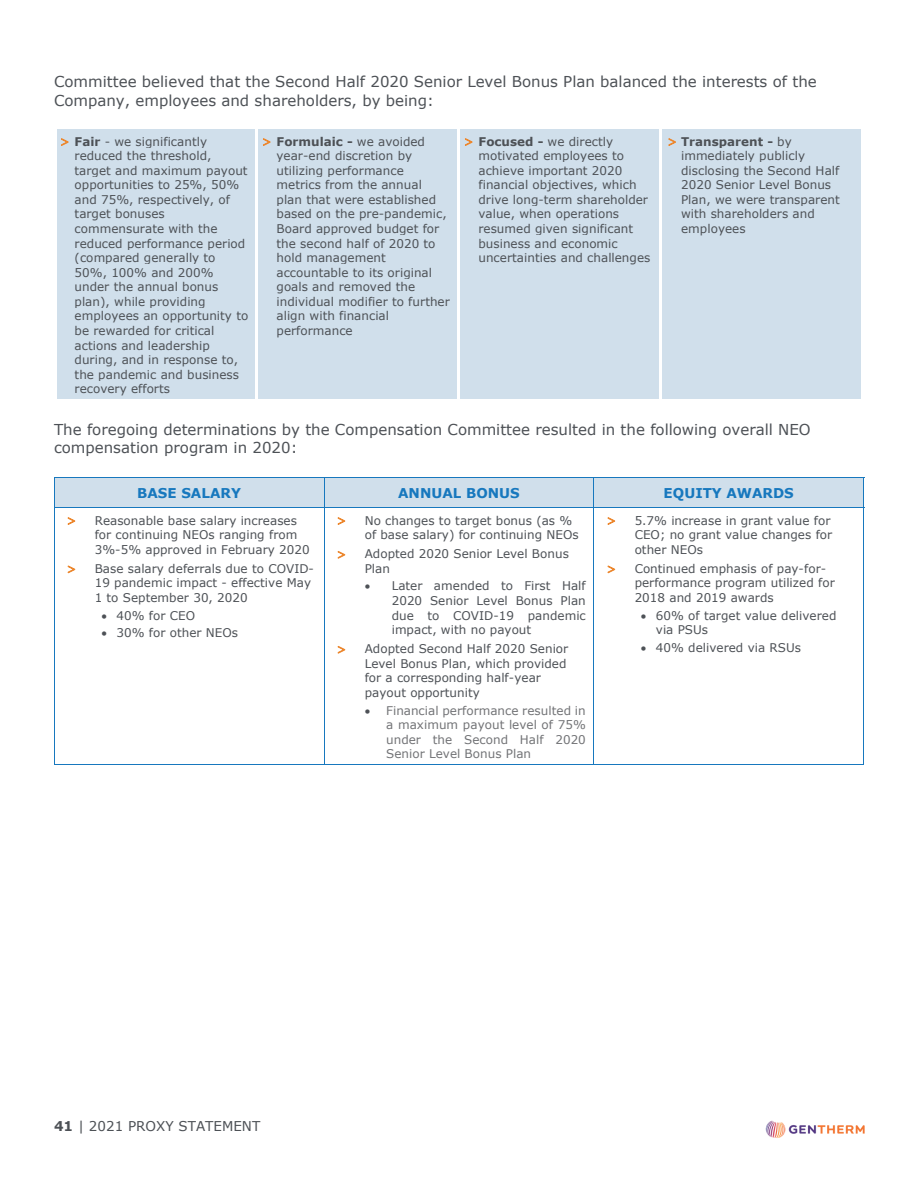
<style>
.page{position:relative;width:918px;height:1188px;background:#fff}
.page>*{position:absolute;margin:0;border:0;box-sizing:border-box;transform-origin:0 0}
.t1{font:15px/18.3px "Verdana";color:#4d5156}
.t2{font:700 13.5px "Verdana";color:#1778be}
.t3{font:13.5px "Verdana";color:#4d5156}
.t4{font:12px/14.5px "Verdana";color:#4d5156}
.t5{font:12px/14.5px "Verdana";letter-spacing:.005em;color:#727376;text-align:justify}
.s1{font-weight:700}
</style>
<div class="page">
<img style="left:765px;top:1120px;width:99px;height:18px">
<div style="left:56px;top:129px;width:200px;height:270px;background:#d0dfeb"></div>
<div style="left:258px;top:129px;width:200px;height:270px;background:#d0dfeb"></div>
<div style="left:460px;top:129px;width:200px;height:270px;background:#d0dfeb"></div>
<div style="left:662px;top:129px;width:200px;height:270px;background:#d0dfeb"></div>
<div style="left:55px;top:478px;width:269px;height:29px;background:#d0dfeb"></div>
<div style="left:324px;top:478px;width:269px;height:29px;background:#d0dfeb"></div>
<div style="left:594px;top:478px;width:269px;height:29px;background:#d0dfeb"></div>
<hr style="left:54px;top:478px;width:810px;height:1px;background:#1778be">
<svg style="left:54px;top:479px;width:1px;height:28px"></svg>
<svg style="left:324px;top:479px;width:1px;height:28px"></svg>
<svg style="left:593px;top:479px;width:1px;height:28px"></svg>
<svg style="left:863px;top:479px;width:1px;height:28px"></svg>
<hr style="left:54px;top:507px;width:810px;height:1px;background:#1778be">
<hr style="left:54px;top:508px;width:1px;height:257px;background:#1778be">
<hr style="left:54px;top:764px;width:270px;height:1px;background:#1778be">
<hr style="left:324px;top:508px;width:1px;height:257px;background:#1778be">
<hr style="left:324px;top:764px;width:269px;height:1px;background:#1778be">
<hr style="left:593px;top:508px;width:1px;height:257px;background:#1778be">
<hr style="left:594px;top:764px;width:269px;height:1px;background:#1778be">
<hr style="left:863px;top:508px;width:1px;height:257px;background:#1778be">
<p class="t1" style="left:54px;top:72px;width:764px">Committee believed that the Second Half 2020 Senior Level Bonus Plan balanced the interests of the<br>Company, employees and shareholders, by being:</p>
<p class="t4" style="left:75px;top:133px;width:175px"><span class="s1">Fair</span> - we significantly reduced the threshold, target and maximum payout opportunities to 25%, 50% and 75%, respectively, of target bonuses commensurate with the reduced performance period (compared generally to<br>50%, 100% and 200% under the annual bonus plan), while providing employees an opportunity to be rewarded for critical actions and leadership during, and in response to, the pandemic and business recovery efforts</p>
<p class="t4" style="left:277px;top:133px;width:175px"><span class="s1">Formulaic -</span> we avoided year-end discretion by utilizing performance metrics from the annual plan that were established based on the pre-pandemic,<br>Board approved budget for the second half of 2020 to hold management accountable to its original goals and removed the individual modifier to further align with financial performance</p>
<p class="t4" style="left:479px;top:133px;width:173px"><span class="s1">Focused -</span> we directly motivated employees to achieve important 2020 financial objectives, which drive long-term shareholder value, when operations resumed given significant business and economic uncertainties and challenges</p>
<p class="t4" style="left:681px;top:133px;width:160px"><span class="s1">Transparent -</span> by immediately publicly disclosing the Second Half<br>2020 Senior Level Bonus<br>Plan, we were transparent with shareholders and employees</p>
<p class="t1" style="left:54px;top:419px;width:758px">The foregoing determinations by the Compensation Committee resulted in the following overall NEO compensation program in 2020:</p>
<p class="t2" style="left:137px;top:485px;width:105px">BASE SALARY</p>
<p class="t2" style="left:398px;top:485px;width:123px">ANNUAL BONUS</p>
<p class="t2" style="left:664px;top:485px;width:132px">EQUITY AWARDS</p>
<p class="t4" style="left:95px;top:512px;width:216px">Reasonable base salary increases for continuing NEOs ranging from<br>3%-5% approved in February 2020</p>
<p class="t4" style="left:95px;top:561px;width:221px">Base salary deferrals due to COVID-<br>19 pandemic impact - effective May<br>1 to September 30, 2020</p>
<p class="t4" style="left:116px;top:606px;width:123px;line-height:17.7px">40% for CEO<br>30% for other NEOs</p>
<p class="t4" style="left:635px;top:512px;width:199px">5.7% increase in grant value for<br>CEO; no grant value changes for other NEOs</p>
<p class="t4" style="left:635px;top:561px;width:202px">Continued emphasis of pay-for&shy;performance program utilized for<br>2018 and 2019 awards</p>
<p class="t4" style="left:656px;top:608px;width:182px">60% of target value delivered via PSUs</p>
<p class="t4" style="left:656px;top:640px;width:147px">40% delivered via RSUs</p>
<p class="t4" style="left:365px;top:512px;width:215px">No changes to target bonus (as % of base salary) for continuing NEOs</p>
<p class="t4" style="left:365px;top:546px;width:206px">Adopted 2020 Senior Level Bonus<br>Plan</p>
<p class="t4" style="left:392px;top:578px;width:196px;text-align:justify">Later amended to First Half 2020 Senior Level Bonus Plan due to COVID-19 pandemic impact, with no payout</p>
<p class="t4" style="left:365px;top:641px;width:205px">Adopted Second Half 2020 Senior<br>Level Bonus Plan, which provided for a corresponding half-year payout opportunity</p>
<p class="t5" style="left:386px;top:703px;width:201px">Financial performance resulted in a maximum payout level of 75% under the Second Half 2020<br>Senior Level Bonus Plan</p>
<p class="t3" style="left:54px;top:1118px;width:208px"><span class="s1">41</span> | 2021 PROXY STATEMENT</p>
</div>
